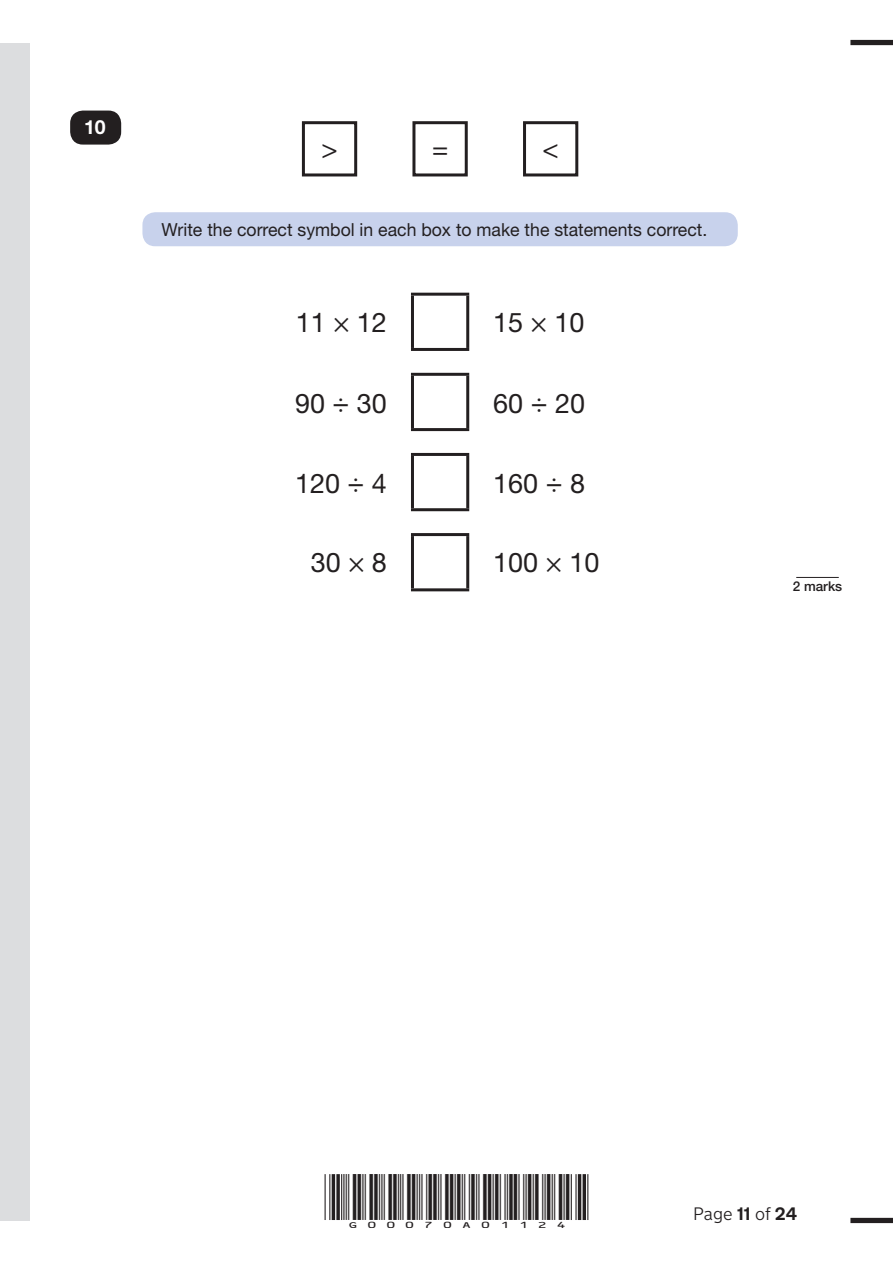
<style>
.page{position:relative;width:893px;height:1263px;background:#fff}
.page>*{position:absolute;margin:0;border:0;box-sizing:border-box;transform-origin:0 0}
.t1{font:27px "Helvetica Neue LT Std";color:#231f20}
.t2{font:700 19.5px "Helvetica Neue LT Std";color:#fff}
.t3{font:18px "Helvetica Neue LT Std";color:#231f20}
.t4{font:300 18px "New Transport";color:#231f20}
.t5{font:15px "ID Automation HC39 M";color:#231f20;scale:1.3 1}
.t6{font:500 13.5px "Helvetica Neue LT Std";color:#231f20}
.s1{font-family:"Myriad Pro"}
.s2{font-family:"Keystageone"}
.s3{font-weight:700}
</style>
<div class="page">
<div style="left:70px;top:111px;width:51px;height:34px;background:#231f20;border-radius:13px"></div>
<div style="left:302px;top:121px;width:55px;height:55px;border:3px solid #231f20"></div>
<div style="left:412px;top:121px;width:56px;height:55px;border:3px solid #231f20"></div>
<div style="left:523px;top:121px;width:55px;height:55px;border:3px solid #231f20"></div>
<div style="left:142px;top:212px;width:596px;height:34px;background:#c8d2ec;border-radius:13px"></div>
<hr style="left:411px;top:293px;width:58px;height:3px;background:#231f20">
<hr style="left:411px;top:296px;width:3px;height:52px;background:#231f20">
<hr style="left:466px;top:296px;width:3px;height:52px;background:#231f20">
<hr style="left:411px;top:348px;width:58px;height:3px;background:#231f20">
<hr style="left:411px;top:373px;width:58px;height:3px;background:#231f20">
<hr style="left:411px;top:376px;width:3px;height:52px;background:#231f20">
<hr style="left:466px;top:376px;width:3px;height:52px;background:#231f20">
<hr style="left:411px;top:428px;width:58px;height:3px;background:#231f20">
<hr style="left:411px;top:453px;width:58px;height:3px;background:#231f20">
<hr style="left:411px;top:456px;width:3px;height:52px;background:#231f20">
<hr style="left:466px;top:456px;width:3px;height:52px;background:#231f20">
<hr style="left:411px;top:508px;width:58px;height:3px;background:#231f20">
<hr style="left:411px;top:533px;width:58px;height:3px;background:#231f20">
<hr style="left:411px;top:536px;width:3px;height:52px;background:#231f20">
<hr style="left:466px;top:536px;width:3px;height:52px;background:#231f20">
<hr style="left:411px;top:588px;width:58px;height:3px;background:#231f20">
<hr style="left:796px;top:577px;width:43px;height:1px;background:#231f20">
<div style="left:850px;top:1218px;width:43px;height:5px;background:#231f20"></div>
<div style="left:850px;top:40px;width:43px;height:5px;background:#231f20"></div>
<hr style="left:341px;top:1174px;width:1px;height:46px;background:#231f20">
<hr style="left:329px;top:1174px;width:1px;height:46px;background:#231f20">
<hr style="left:325px;top:1174px;width:1px;height:46px;background:#231f20">
<svg style="left:336px;top:1174px;width:4px;height:46px"></svg>
<hr style="left:332px;top:1174px;width:3px;height:46px;background:#231f20">
<hr style="left:587px;top:1174px;width:1px;height:46px;background:#231f20">
<hr style="left:575px;top:1174px;width:2px;height:46px;background:#231f20">
<hr style="left:571px;top:1174px;width:1px;height:46px;background:#231f20">
<hr style="left:583px;top:1174px;width:3px;height:46px;background:#231f20">
<hr style="left:578px;top:1174px;width:3px;height:46px;background:#231f20">
<div style="left:0;top:43px;width:30px;height:1177px;background:#dcdddf"></div>
<p class="t2" style="left:84px;top:115px;width:23px">10</p>
<p class="t1" style="left:321px;top:133px;width:18px">&gt;</p>
<p class="t1" style="left:432px;top:133px;width:18px">=</p>
<p class="t1" style="left:543px;top:133px;width:18px">&lt;</p>
<p class="t3" style="left:162px;top:219px;width:547px">Write the correct symbol in each box to make the statements correct.</p>
<p class="t1" style="left:296px;top:306px;width:93px">11 <span class="s1">×</span> 12</p>
<p class="t1" style="left:493px;top:306px;width:93px">15 <span class="s1">×</span> 10</p>
<p class="t1" style="left:295px;top:387px;width:93px">90 <span class="s2">}</span> 30</p>
<p class="t1" style="left:493px;top:387px;width:93px">60 <span class="s2">}</span> 20</p>
<p class="t1" style="left:295px;top:467px;width:93px">120 <span class="s2">}</span> 4</p>
<p class="t1" style="left:493px;top:467px;width:93px">160 <span class="s2">}</span> 8</p>
<p class="t1" style="left:311px;top:547px;width:78px">30 <span class="s1">×</span> 8</p>
<p class="t1" style="left:493px;top:547px;width:108px">100 <span class="s1">×</span> 10</p>
<p class="t6" style="left:793px;top:578px;width:51px">2 marks</p>
<p class="t5" style="left:343px;top:1206px;width:176px">G00070A01124</p>
<p class="t4" style="left:693px;top:1203px;width:106px">Page <span class="s3">11</span> of <span class="s3">24</span></p>
</div>
